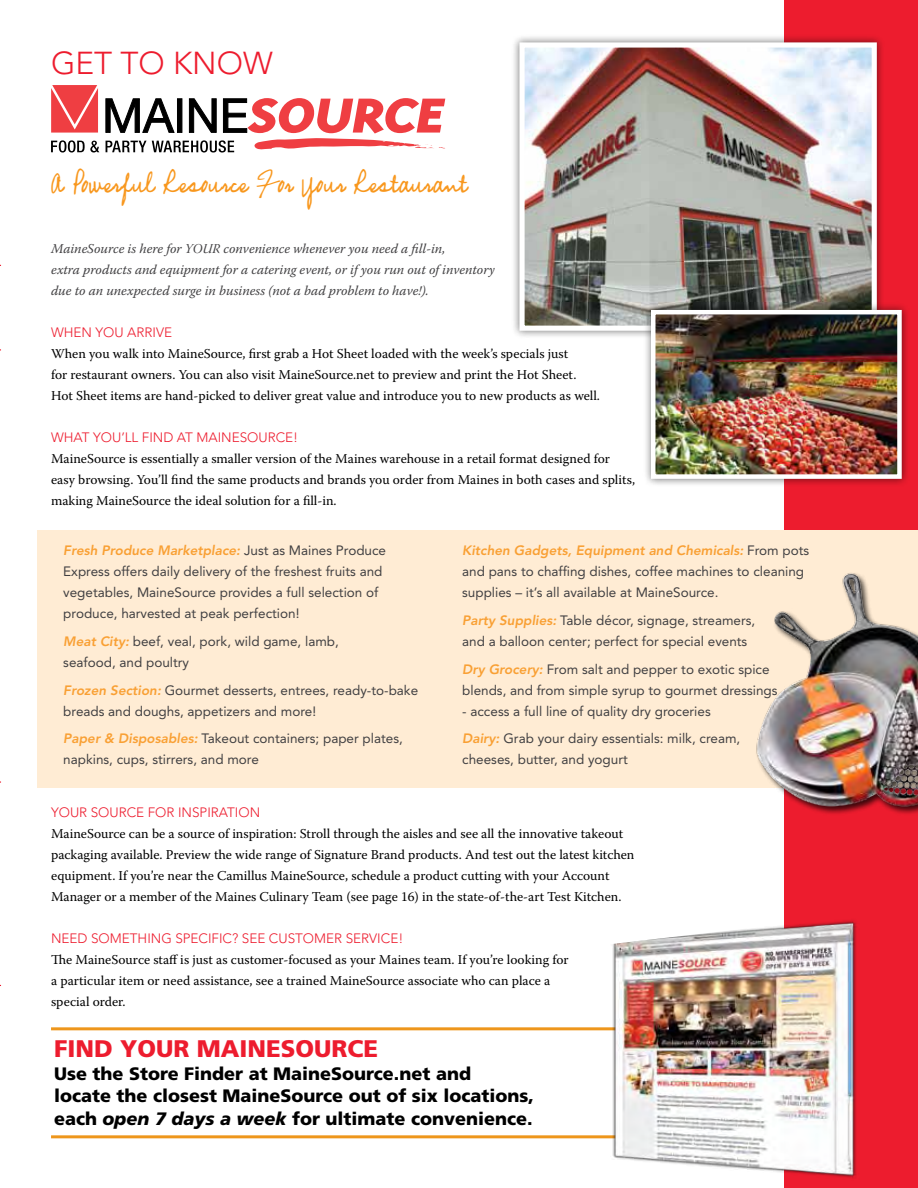
<style>
.page{position:relative;width:918px;height:1188px;background:#fff}
.page>*{position:absolute;margin:0;border:0;box-sizing:border-box;transform-origin:0 0}
.t1{font:300 31.5px "Avenir";color:#ed1c2e}
.t2{font:28.5px "Mariette";letter-spacing:.03em;color:#f8971d}
.t3{font:900 24px "Frutiger";color:#ed1c2e}
.t4{font:900 18px/22.5px "Frutiger";color:#000}
.t5{font:13.5px/21px "Warnock Pro";color:#000}
.t6{font:13.5px/21px "Avenir";color:#414042}
.t7{font:italic 13.5px/21px "Warnock Pro";color:#414042}
.t8{font:300 13.5px "Avenir";color:#ed1c2e}
.s1{font-family:"Warnock Pro It Subh";font-style:normal}
.s2{font-weight:800;font-style:italic;color:#f9a034}
.s3{font-style:italic}
</style>
<div class="page">
<div style="left:784px;top:0;width:134px;height:1188px;background:#ed1c2e"></div>
<svg style="left:51px;top:140px;width:48px;height:13px"></svg>
<svg style="left:105px;top:98px;width:341px;height:55px"></svg>
<svg style="left:51px;top:85px;width:47px;height:48px;background:#f05357"></svg>
<div style="left:511px;top:34px;width:374px;height:305px;background:#000;opacity:.55"></div>
<img style="left:525px;top:48px;width:346px;height:277px">
<div style="left:519px;top:42px;width:358px;height:289px;border:5px solid #fff"></div>
<div style="left:643px;top:302px;width:267px;height:185px;background:#000;opacity:.55"></div>
<img style="left:656px;top:315px;width:241px;height:159px">
<div style="left:651px;top:310px;width:251px;height:169px;border:4px solid #fff"></div>
<hr style="left:51px;top:1135px;width:664px;height:3px;background:#ee961b">
<hr style="left:51px;top:1027px;width:664px;height:3px;background:#ee961b">
<img style="left:610px;top:920px;width:247px;height:259px">
<div style="left:38px;top:530px;width:880px;height:258px;background:#ffecd4"></div>
<img style="left:756px;top:573px;width:162px;height:241px">
<h1 class="t1" style="left:51px;top:45px;width:223px">GET TO KNOW</h1>
<h2 class="t2" style="left:51px;top:166px;width:418px">A Powerful Resource For Your Restaurant</h2>
<p class="t7" style="left:51px;top:237px;width:445px">MaineSource is here for <span class="s1">YOUR</span> convenience whenever you need a fill-in,<br>extra products and equipment for a catering event, or if you run out of inventory due to an unexpected surge in business (not a bad problem to have!).</p>
<p class="t8" style="left:51px;top:324px;width:121px">WHEN YO U ARRIVE</p>
<p class="t5" style="left:51px;top:342px;width:551px">When you walk into MaineSource, first grab a Hot Sheet loaded with the week’s specials just<br>for restaurant owners. You can also visit MaineSource.net to preview and print the Hot Sheet.<br>Hot Sheet items are hand-picked to deliver great value and introduce you to new products as well.</p>
<p class="t8" style="left:51px;top:429px;width:226px">WHAT YOU’LL FIND AT MAINESOURCE</p>
<p class="t8" style="left:293px;top:429px;width:6px">!</p>
<p class="t5" style="left:51px;top:448px;width:586px">MaineSource is essentially a smaller version of the Maines warehouse in a retail format designed for easy browsing. You’ll find the same products and brands you order from Maines in both cases and splits, making MaineSource the ideal solution for a fill-in.</p>
<p class="t6" style="left:63px;top:540px;width:324px"><span class="s2">Fresh Produce Marketplace:</span> Just as M aines Produce Express offers daily delivery of the freshest fruits and vegetables, M aineSource provides a full selection of produce, harvested at peak perfection!</p>
<p class="t6" style="left:63px;top:631px;width:277px"><span class="s2">Meat City:</span> beef, veal, pork, wild game, lamb, seafood, and poultry</p>
<p class="t6" style="left:63px;top:679px;width:356px"><span class="s2">Frozen Section:</span> Gourmet desserts, entrees, ready-to-bake breads and doughs, appetizers and more!</p>
<p class="t6" style="left:63px;top:728px;width:341px"><span class="s2">Paper &amp; Disposables:</span> Takeout containers; paper plates, napkins, cups, stirrers, and more</p>
<p class="t6" style="left:462px;top:540px;width:349px"><span class="s2">Kitchen Gadgets, Equipment and Chemicals:</span> From pots and pans to chaffing dishes, coffee machines to cleaning supplies – it’s all available at MaineSource.</p>
<p class="t6" style="left:462px;top:610px;width:295px"><span class="s2">Party Supplies:</span> Table décor, signage, streamers, and a balloon center; perfect for special events</p>
<p class="t6" style="left:462px;top:658px;width:317px"><span class="s2">Dry Grocery:</span> From salt and pepper to exotic spice blends, and from simple syrup to gourmet dressings</p>
<p class="t6" style="left:462px;top:697px;width:280px;line-height:27.8px">- access a full line of quality dry groceries<br><span class="s2">Dairy:</span> Grab your dairy essentials: milk, cream,</p>
<p class="t6" style="left:462px;top:749px;width:167px">cheeses, butter, and yogurt</p>
<p class="t8" style="left:51px;top:804px;width:77px">YOUR SOURCE</p>
<p class="t8" style="left:148px;top:804px;width:10px">FOR</p>
<p class="t8" style="left:178px;top:804px;width:8px">INSP</p>
<p class="t8" style="left:207px;top:804px;width:42px">IRATION</p>
<p class="t5" style="left:51px;top:823px;width:585px">MaineSource can be a source of inspiration: Stroll through the aisles and see all the innovative takeout packaging available. Preview the wide range of Signature Brand products. And test out the latest kitchen equipment. If you’re near the Camillus MaineSource, schedule a product cutting with your Account Manager or a member of the Maines Culinary Team (see page 16) in the state-of-the-art Test Kitchen.</p>
<p class="t8" style="left:51px;top:930px;width:20px">NEED</p>
<p class="t8" style="left:91px;top:930px;width:19px">SOMET</p>
<p class="t8" style="left:138px;top:930px;width:55px">HING SPEC</p>
<p class="t8" style="left:208px;top:930px;width:90px">IFIC? SEE CUSTOMER</p>
<p class="t8" style="left:346px;top:930px;width:59px">SERVICE !</p>
<p class="t5" style="left:51px;top:949px;width:519px">The MaineSource staff is just as customer-focused as your Maines team. If you’re looking for a particular item or need assistance, see a trained MaineSource associate who can place a special order.</p>
<h3 class="t3" style="left:54px;top:1034px;width:260px">Find YOUR MaineSour</h3>
<h3 class="t3" style="left:347px;top:1034px;width:32px">ce</h3>
<h3 class="t4" style="left:54px;top:1062px;width:481px">Use the Store Finder at MaineSource.net and<br>locate the closest MaineSource out of six locations, each <span class="s3">open 7 days a week</span> for ultimate convenience.</h3>
</div>
